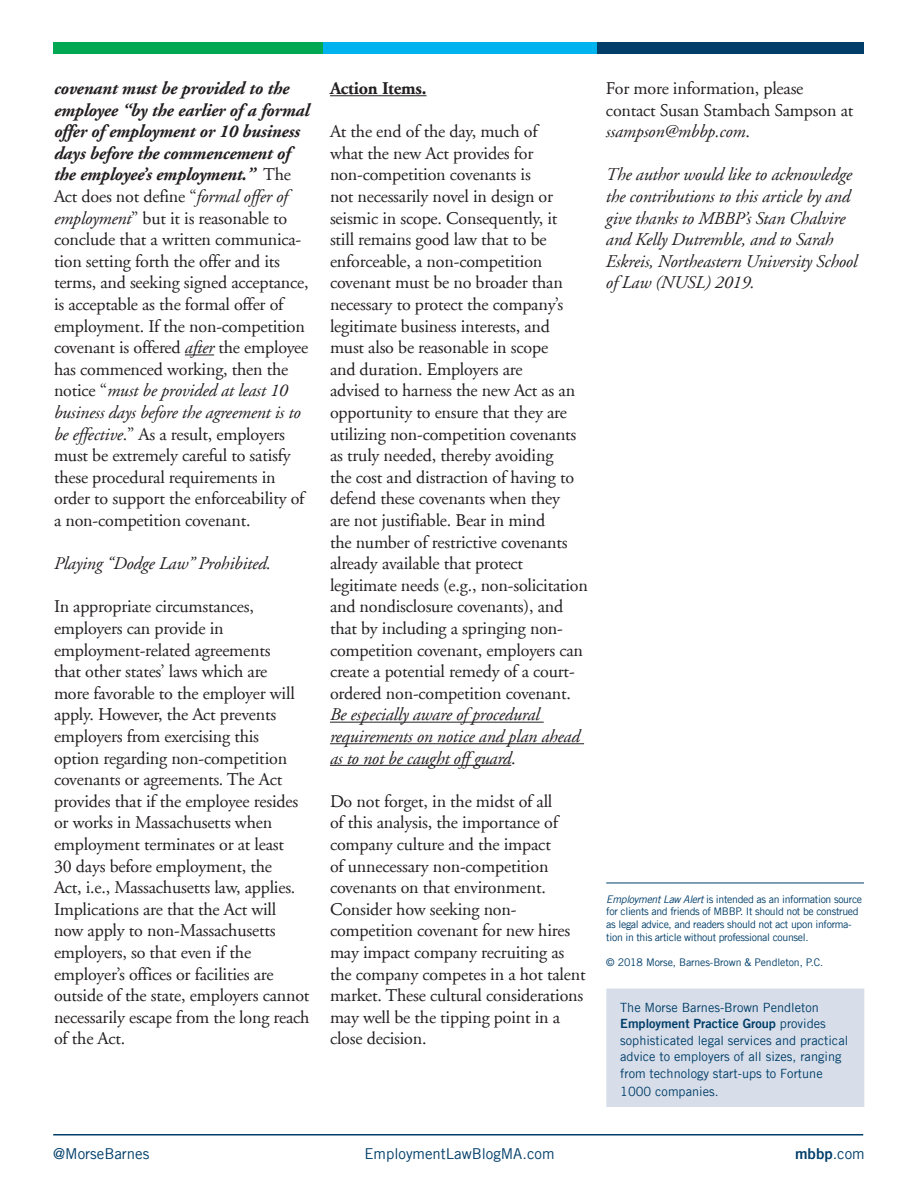
<style>
.page{position:relative;width:918px;height:1188px;background:#fff}
.page>*{position:absolute;margin:0;border:0;box-sizing:border-box;transform-origin:0 0}
.subsubhead{font:18px/21.6px "Adobe Garamond";letter-spacing:-.01em;color:#231f20}
.subsubhead-2{font:italic 18px/21.6px "Adobe Garamond";letter-spacing:-.01em;color:#231f20}
.subsubhead-3{font:700 18px "Adobe Garamond";letter-spacing:-.01em;color:#231f20}
.t1{font:15px "Trade Gothic";color:#003e69}
.t2{font:15px "Trade Gothic Bold Two";color:#003e69}
.t3{font:12.75px/16.5px "Trade Gothic";color:#003e69}
.t4{font:12.75px "Trade Gothic Bold Two";color:#003e69}
.t5{font:10.5px/12.6px "Trade Gothic";letter-spacing:-.03em;color:#003e69}
.t6{font:10.5px "Trade Gothic";letter-spacing:-.01em;color:#003e69}
.s1{font-weight:700;font-style:italic}
.s2{font-style:italic}
.s3{font-family:"Trade Gothic"}
</style>
<div class="page">
<div style="left:597px;top:42px;width:266px;height:12px;background:#003e69"></div>
<div style="left:53px;top:42px;width:270px;height:12px;background:#00a851"></div>
<div style="left:323px;top:43px;width:274px;height:11px;background:#00b3ee"></div>
<hr style="left:53px;top:1134px;width:810px;height:2px;background:#003e69">
<hr style="left:606px;top:883px;width:258px;height:1px;background:#003e69">
<div style="left:606px;top:988px;width:258px;height:119px;background:#d8dee9;border:2px solid #d8dee9"></div>
<svg style="left:185px;top:355px;width:29px;height:1px"></svg>
<hr style="left:330px;top:95px;width:97px;height:1px;background:#231f20">
<hr style="left:330px;top:722px;width:214px;height:1px;background:#231f20">
<hr style="left:330px;top:743px;width:254px;height:1px;background:#231f20">
<hr style="left:330px;top:765px;width:181px;height:1px;background:#231f20">
<p class="subsubhead" style="left:54px;top:78px;width:257px"><span class="s1">covenant must be provided to the employee “by the earlier of a formal offer of employment or 10 business days before the commencement of the employee’s employment.”</span> The Act does not define “<span class="s2">formal offer of employment</span>” but it is reasonable to conclude that a written communica&shy;tion setting forth the offer and its terms, and seeking signed acceptance, is acceptable as the formal offer of employment. If the non-competition covenant is offered <span class="s2">after</span> the employee has commenced working, then the notice “<span class="s2">must be provided at least 10 business days before the agreement is to be effective</span>.” As a result, employers must be extremely careful to satisfy these procedural requirements in order to support the enforceability of a non-competition covenant.</p>
<p class="subsubhead-2" style="left:54px;top:553px;width:219px">Playing “Dodge Law” Prohibited.</p>
<p class="subsubhead" style="left:54px;top:596px;width:257px">In appropriate circumstances, employers can provide in employment-related agreements<br>that other states’ laws which are<br>more favorable to the employer will apply. However, the Act prevents employers from exercising this<br>option regarding non-competition covenants or agreements. The Act provides that if the employee resides or works in Massachusetts when employment terminates or at least<br>30 days before employment, the<br>Act, i.e., Massachusetts law, applies.<br>Implications are that the Act will now apply to non-Massachusetts employers, so that even if the employer’s offices or facilities are outside of the state, employers cannot necessarily escape from the long reach of the Act.</p>
<p class="subsubhead-3" style="left:330px;top:78px;width:98px">Action Items.</p>
<p class="subsubhead" style="left:330px;top:121px;width:260px">At the end of the day, much of<br>what the new Act provides for non-competition covenants is<br>not necessarily novel in design or seismic in scope. Consequently, it<br>still remains good law that to be enforceable, a non-competition covenant must be no broader than necessary to protect the company’s legitimate business interests, and must also be reasonable in scope<br>and duration. Employers are<br>advised to harness the new Act as an opportunity to ensure that they are utilizing non-competition covenants as truly needed, thereby avoiding<br>the cost and distraction of having to defend these covenants when they<br>are not justifiable. Bear in mind<br>the number of restrictive covenants already available that protect legitimate needs (e.g., non-solicitation and nondisclosure covenants), and that by including a springing non&shy;competition covenant, employers can create a potential remedy of a court&shy;ordered non-competition covenant.<br><span class="s2">Be especially aware of procedural requirements on notice and plan ahead as to not be caught off guard</span>.</p>
<p class="subsubhead" style="left:330px;top:791px;width:257px">Do not forget, in the midst of all<br>of this analysis, the importance of company culture and the impact<br>of unnecessary non-competition covenants on that environment.<br>Consider how seeking non&shy;competition covenant for new hires may impact company recruiting as the company competes in a hot talent market. These cultural considerations may well be the tipping point in a close decision.</p>
<p class="subsubhead" style="left:606px;top:78px;width:249px">For more information, please contact Susan Stambach Sampson at <span class="s2">ssampson@mbbp.com</span>.</p>
<p class="subsubhead-2" style="left:606px;top:164px;width:253px">The author would like to acknowledge the contributions to this article by and give thanks to MBBP’s Stan Chalvire and Kelly Dutremble, and to Sarah Eskreis, Northeastern University School of Law (NUSL) 2019.</p>
<p class="t5" style="left:606px;top:893px;width:257px"><span class="s2">Employment Law Alert</span> is intended as an information source for clients and friends of MBBP. It should not be construed as legal advice, and readers should not act upon informa&shy;tion in this article without professional counsel.</p>
<p class="t6" style="left:606px;top:956px;width:219px">© 2018 Morse, Barnes-Brown &amp; Pendleton, P.C.</p>
<p class="t3" style="left:620px;top:999px;width:200px">The Morse Barnes-Brown Pendleton</p>
<p class="t4" style="left:620px;top:1016px;width:207px">Employment Practice Group <span class="s3">provides</span></p>
<p class="t3" style="left:620px;top:1032px;width:230px">sophisticated legal services and practical advice to employers of all sizes, ranging from technology start-ups to Fortune</p>
<p class="t3" style="left:620px;top:1083px;width:100px">1000 companies.</p>
<p class="t1" style="left:53px;top:1145px;width:98px">@MorseBarnes</p>
<p class="t1" style="left:364px;top:1145px;width:192px">EmploymentLawBlogMA.com</p>
<p class="t2" style="left:795px;top:1145px;width:71px">mbbp<span class="s3">.com</span></p>
</div>
